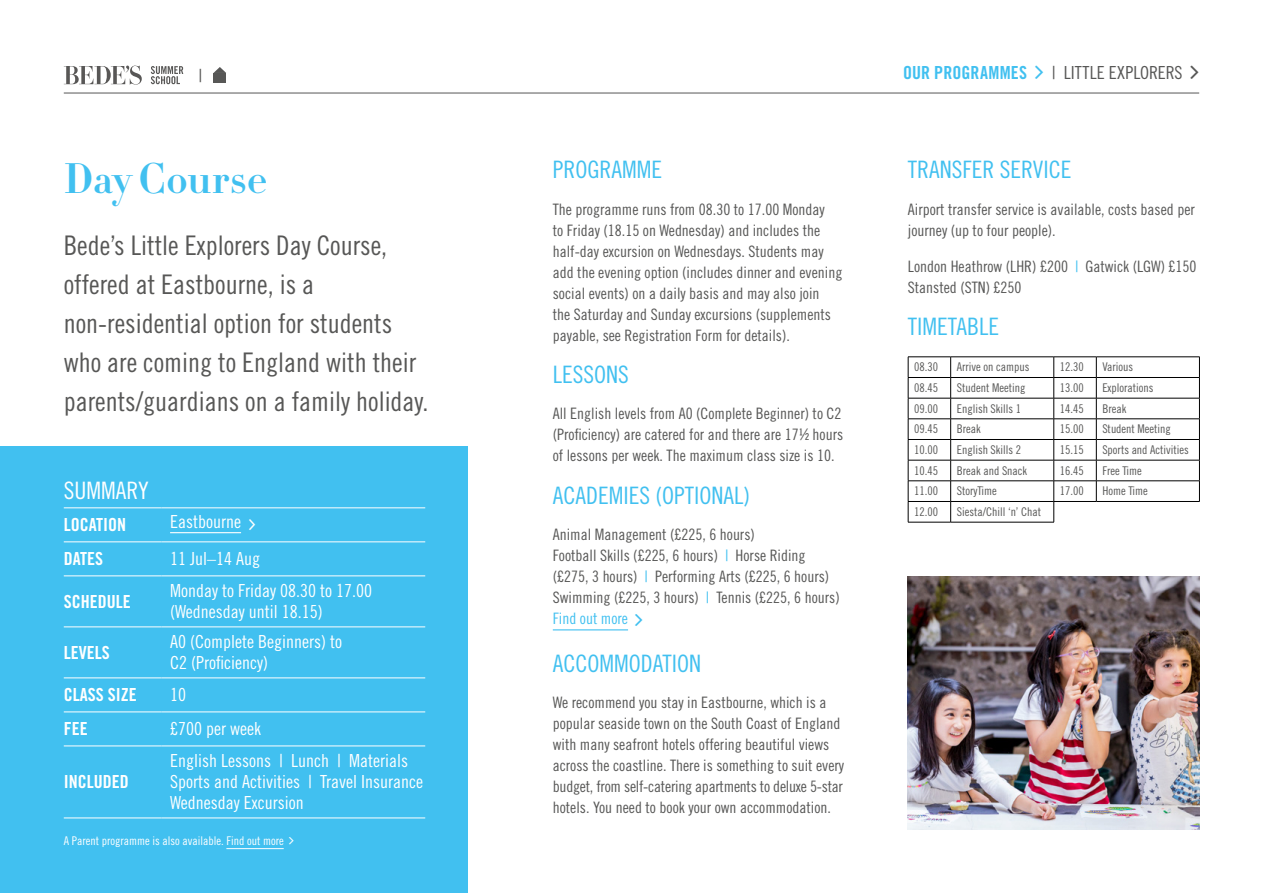
<style>
.page{position:relative;width:1263px;height:893px;background:#fff}
.page>*{position:absolute;margin:0;border:0;box-sizing:border-box;transform-origin:0 0}
.t1{font:700 42px "HTF Didot B11";color:#41c0f0}
.t2{font:27px/39px "Trade Gothic Cond Eighteen";color:#575756}
.t3{font:24px "Trade Gothic Cond Eighteen";color:#41c0f0}
.t4{font:24px "Trade Gothic Cond Eighteen";color:#fff}
.t5{font:18px/21px "Trade Gothic LT Std Cn 18";color:#fff}
.t6{font:18px "Trade Gothic LT Std Bd Cn 20";color:#fff}
.t7{font:18px "Trade Gothic Cond Eighteen";letter-spacing:.005em;color:#575756}
.t8{font:18px "Trade Gothic Bold Cond Twenty";letter-spacing:.005em;color:#41c0f0}
.t9{font:15.75px/21px "Trade Gothic LT Std Cn 18";color:#575756}
.t10{font:12px "Trade Gothic LT Std Cn 18";color:#575756}
.t11{font:12px "Trade Gothic LT Std Cn 18";color:#fff}
.s1{color:#41c0f0}
</style>
<div class="page">
<hr style="left:64px;top:93px;width:1135px;height:1px;background:#575756">
<svg style="left:64px;top:66px;width:78px;height:19px"></svg>
<svg style="left:151px;top:66px;width:32px;height:18px"></svg>
<div style="left:213px;top:73px;width:13px;height:9px;background:#575756"></div>
<svg style="left:213px;top:67px;width:13px;height:6px"></svg>
<hr style="left:553px;top:629px;width:75px;height:1px;background:#41c0f0">
<hr style="left:908px;top:357px;width:43px;height:1px;background:#000">
<hr style="left:951px;top:357px;width:103px;height:1px;background:#000">
<hr style="left:908px;top:377px;width:43px;height:1px;background:#000">
<hr style="left:1054px;top:398px;width:42px;height:1px;background:#000">
<hr style="left:951px;top:377px;width:103px;height:1px;background:#000">
<hr style="left:1096px;top:398px;width:104px;height:1px;background:#000">
<hr style="left:908px;top:398px;width:43px;height:1px;background:#000">
<hr style="left:1054px;top:419px;width:42px;height:1px;background:#000">
<hr style="left:951px;top:398px;width:103px;height:1px;background:#000">
<hr style="left:1096px;top:419px;width:104px;height:1px;background:#000">
<hr style="left:908px;top:419px;width:43px;height:1px;background:#000">
<hr style="left:1054px;top:439px;width:42px;height:1px;background:#000">
<hr style="left:951px;top:419px;width:103px;height:1px;background:#000">
<hr style="left:1096px;top:439px;width:104px;height:1px;background:#000">
<hr style="left:908px;top:439px;width:43px;height:1px;background:#000">
<hr style="left:1054px;top:460px;width:42px;height:1px;background:#000">
<hr style="left:951px;top:439px;width:103px;height:1px;background:#000">
<hr style="left:1096px;top:460px;width:104px;height:1px;background:#000">
<hr style="left:908px;top:460px;width:43px;height:1px;background:#000">
<hr style="left:1054px;top:481px;width:42px;height:1px;background:#000">
<hr style="left:951px;top:460px;width:103px;height:1px;background:#000">
<hr style="left:1096px;top:481px;width:104px;height:1px;background:#000">
<hr style="left:908px;top:481px;width:43px;height:1px;background:#000">
<hr style="left:951px;top:481px;width:103px;height:1px;background:#000">
<hr style="left:1054px;top:357px;width:42px;height:1px;background:#000">
<hr style="left:1054px;top:377px;width:42px;height:1px;background:#000">
<hr style="left:908px;top:501px;width:43px;height:1px;background:#000">
<svg style="left:908px;top:357px;width:1px;height:165px"></svg>
<hr style="left:908px;top:522px;width:43px;height:1px;background:#000">
<hr style="left:1096px;top:357px;width:104px;height:1px;background:#000">
<svg style="left:1199px;top:357px;width:1px;height:144px"></svg>
<hr style="left:1096px;top:377px;width:104px;height:1px;background:#000">
<hr style="left:951px;top:501px;width:103px;height:1px;background:#000">
<svg style="left:950px;top:357px;width:1px;height:165px"></svg>
<hr style="left:951px;top:522px;width:103px;height:1px;background:#000">
<svg style="left:1096px;top:357px;width:1px;height:144px"></svg>
<hr style="left:1054px;top:501px;width:42px;height:1px;background:#000">
<hr style="left:1096px;top:501px;width:104px;height:1px;background:#000">
<svg style="left:1053px;top:357px;width:1px;height:165px"></svg>
<div style="left:0;top:446px;width:468px;height:447px;background:#41c0f0"></div>
<hr style="left:226px;top:848px;width:58px;height:1px;background:#fff">
<hr style="left:64px;top:508px;width:98px;height:1px;background:#fff">
<hr style="left:162px;top:508px;width:263px;height:1px;background:#fff">
<hr style="left:64px;top:542px;width:98px;height:1px;background:#fff">
<hr style="left:162px;top:542px;width:263px;height:1px;background:#fff">
<hr style="left:64px;top:576px;width:98px;height:1px;background:#fff">
<hr style="left:162px;top:576px;width:263px;height:1px;background:#fff">
<hr style="left:64px;top:627px;width:98px;height:1px;background:#fff">
<hr style="left:162px;top:627px;width:263px;height:1px;background:#fff">
<hr style="left:64px;top:678px;width:98px;height:1px;background:#fff">
<hr style="left:162px;top:678px;width:263px;height:1px;background:#fff">
<hr style="left:64px;top:712px;width:98px;height:1px;background:#fff">
<hr style="left:162px;top:712px;width:263px;height:1px;background:#fff">
<hr style="left:64px;top:746px;width:98px;height:1px;background:#fff">
<hr style="left:162px;top:746px;width:263px;height:1px;background:#fff">
<hr style="left:64px;top:818px;width:98px;height:1px;background:#fff">
<hr style="left:162px;top:818px;width:263px;height:1px;background:#fff">
<hr style="left:170px;top:532px;width:71px;height:1px;background:#fff">
<img style="left:908px;top:577px;width:291px;height:252px">
<p class="t7" style="left:198px;top:64px;width:5px">|</p>
<h1 class="t1" style="left:64px;top:147px;width:205px">Day Course</h1>
<h2 class="t2" style="left:64px;top:226px;width:366px">Bede’s Little Explorers Day Course, offered at Eastbourne, is a non-residential option for students who are coming to England with their parents/guardians on a family holiday.</h2>
<h3 class="t4" style="left:64px;top:476px;width:86px">SUMMARY</h3>
<p class="t6" style="left:64px;top:514px;width:64px">LOCATION</p>
<p class="t5" style="left:170px;top:511px;width:72px">Eastbourne</p>
<p class="t6" style="left:64px;top:548px;width:41px">DATES</p>
<p class="t5" style="left:170px;top:548px;width:91px">11 Jul–14 Aug</p>
<p class="t6" style="left:64px;top:590px;width:68px">SCHEDULE</p>
<p class="t5" style="left:170px;top:580px;width:203px">Monday to Friday 08.30 to 17.00 (Wednesday until 18.15)</p>
<p class="t6" style="left:64px;top:641px;width:47px">LEVELS</p>
<p class="t5" style="left:170px;top:631px;width:173px">A0 (Complete Beginners) to<br>C2 (Proficiency)</p>
<p class="t6" style="left:64px;top:684px;width:74px">CLASS SIZE</p>
<p class="t5" style="left:170px;top:684px;width:17px">10</p>
<p class="t6" style="left:64px;top:718px;width:25px">FEE</p>
<p class="t5" style="left:170px;top:718px;width:92px">£700 per week</p>
<p class="t6" style="left:64px;top:771px;width:66px">INCLUDED</p>
<p class="t5" style="left:170px;top:750px;width:254px">English Lessons | Lunch | Materials<br>Sports and Activities | Travel Insurance<br>Wednesday Excursion</p>
<p class="t11" style="left:64px;top:833px;width:221px">A Parent programme is also available. Find out more</p>
<h3 class="t3" style="left:553px;top:156px;width:111px">PROGRAMME</h3>
<p class="t9" style="left:553px;top:198px;width:291px">The programme runs from 08.30 to 17.00 Monday<br>to Friday (18.15 on Wednesday) and includes the half-day excursion on Wednesdays. Students may add the evening option (includes dinner and evening social events) on a daily basis and may also join<br>the Saturday and Sunday excursions (supplements payable, see Registration Form for details).</p>
<h3 class="t3" style="left:553px;top:360px;width:77px">LESSONS</h3>
<p class="t9" style="left:553px;top:403px;width:292px;text-align:justify">All English levels from A0 (Complete Beginner) to C2 (Proficiency) are catered for and there are 17½ hours of lessons per week. The maximum class size is 10.</p>
<h3 class="t3" style="left:553px;top:481px;width:199px">ACADEMIES (OPTIONAL)</h3>
<p class="t9" style="left:553px;top:524px;width:288px">Animal Management (£225, 6 hours)<br>Football Skills (£225, 6 hours) <span class="s1">|</span> Horse Riding (£275, 3 hours) <span class="s1">|</span> Performing Arts (£225, 6 hours)<br>Swimming (£225, 3 hours) <span class="s1">|</span> Tennis (£225, 6 hours)<br><span class="s1">Find out more</span></p>
<h3 class="t3" style="left:553px;top:649px;width:150px">ACCOMMODATION</h3>
<p class="t9" style="left:553px;top:692px;width:293px">We recommend you stay in Eastbourne, which is a popular seaside town on the South Coast of England with many seafront hotels offering beautiful views across the coastline. There is something to suit every budget, from self-catering apartments to deluxe 5-star hotels. You need to book your own accommodation.</p>
<p class="t8" style="left:903px;top:62px;width:125px">OUR PROGRAMMES</p>
<p class="t7" style="left:1052px;top:62px;width:132px">| LITTLE EXPLORERS</p>
<h3 class="t3" style="left:908px;top:156px;width:165px">TRANSFER SERVICE</h3>
<p class="t9" style="left:908px;top:198px;width:288px">Airport transfer service is available, costs based per journey (up to four people).</p>
<p class="t9" style="left:908px;top:256px;width:290px">London Heathrow (LHR) £200 <span class="s1">|</span> Gatwick (LGW) £150<br>Stansted (STN) £250</p>
<h3 class="t3" style="left:908px;top:312px;width:93px">TIMETABLE</h3>
<p class="t10" style="left:914px;top:360px;width:25px">08.30</p>
<p class="t10" style="left:957px;top:360px;width:74px">Arrive on campus</p>
<p class="t10" style="left:1060px;top:360px;width:25px">12.30</p>
<p class="t10" style="left:1102px;top:360px;width:32px">Various</p>
<p class="t10" style="left:914px;top:381px;width:25px">08.45</p>
<p class="t10" style="left:957px;top:381px;width:70px">Student Meeting</p>
<p class="t10" style="left:1060px;top:381px;width:25px">13.00</p>
<p class="t10" style="left:1102px;top:381px;width:53px">Explorations</p>
<p class="t10" style="left:914px;top:401px;width:25px">09.00</p>
<p class="t10" style="left:957px;top:401px;width:66px">English Skills 1</p>
<p class="t10" style="left:1060px;top:401px;width:25px">14.45</p>
<p class="t10" style="left:1102px;top:401px;width:25px">Break</p>
<p class="t10" style="left:914px;top:422px;width:25px">09.45</p>
<p class="t10" style="left:957px;top:422px;width:25px">Break</p>
<p class="t10" style="left:1060px;top:422px;width:25px">15.00</p>
<p class="t10" style="left:1102px;top:422px;width:70px">Student Meeting</p>
<p class="t10" style="left:914px;top:443px;width:25px">10.00</p>
<p class="t10" style="left:957px;top:443px;width:66px">English Skills 2</p>
<p class="t10" style="left:1060px;top:443px;width:25px">15.15</p>
<p class="t10" style="left:1102px;top:443px;width:88px">Sports and Activities</p>
<p class="t10" style="left:914px;top:463px;width:25px">10.45</p>
<p class="t10" style="left:957px;top:463px;width:72px">Break and Snack</p>
<p class="t10" style="left:1060px;top:463px;width:25px">16.45</p>
<p class="t10" style="left:1102px;top:463px;width:41px">Free Time</p>
<p class="t10" style="left:914px;top:484px;width:25px">11.00</p>
<p class="t10" style="left:957px;top:484px;width:42px">StoryTime</p>
<p class="t10" style="left:1060px;top:484px;width:25px">17.00</p>
<p class="t10" style="left:1102px;top:484px;width:47px">Home Time</p>
<p class="t10" style="left:914px;top:505px;width:25px">12.00</p>
<p class="t10" style="left:957px;top:505px;width:86px">Siesta/Chill ‘n’ Chat</p>
</div>
